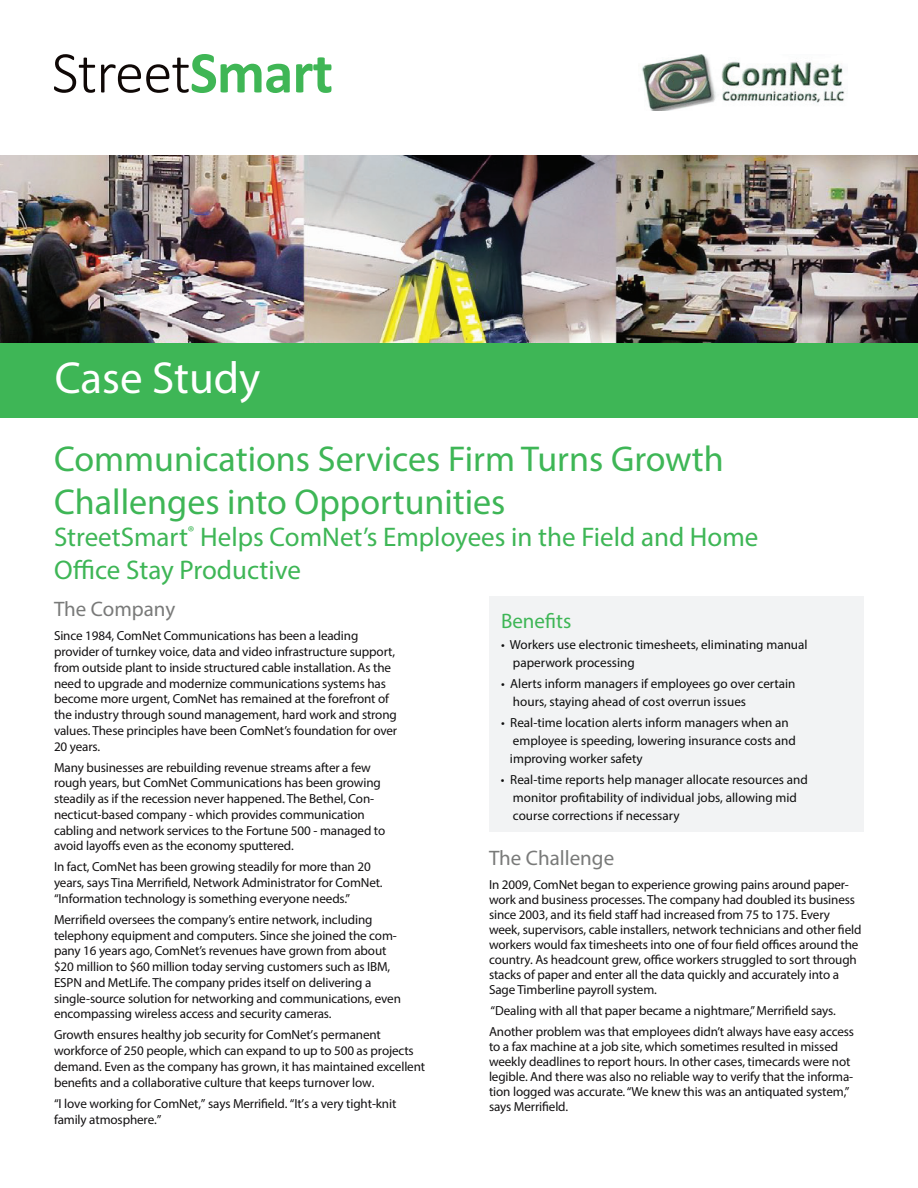
<style>
.page{position:relative;width:918px;height:1188px;background:#fff}
.page>*{position:absolute;margin:0;border:0;box-sizing:border-box;transform-origin:0 0}
.t1{font:45px "Myriad Pro";color:#fff}
.t2{font:36px "Myriad Pro";color:#3eb656}
.t3{font:27px/32.4px "Myriad Pro";color:#3eb656}
.t4{font:21px "Myriad Pro";color:#797a79}
.t5{font:21px "Myriad Pro";color:#3eb656}
.t6{font:13.2px/15.8px "Myriad Pro";letter-spacing:-.01em;color:#131112}
.Bullet_Second_Line{font:13.2px "Myriad Pro";color:#0d0d0d}
.Benefits_Bullet_Firs{font:13.2px "Myriad Pro";color:#0d0d0d}
</style>
<div class="page">
<div style="left:1px;top:343px;width:917px;height:75px;background:#3eb656"></div>
<img style="left:0;top:155px;width:917px;height:188px">
<div style="left:489px;top:596px;width:375px;height:236px;background:#f2f3f4"></div>
<svg style="left:54px;top:54px;width:41px;height:39px"></svg>
<svg style="left:101px;top:54px;width:189px;height:39px"></svg>
<svg style="left:296px;top:57px;width:36px;height:36px"></svg>
<img style="left:641px;top:54px;width:204px;height:57px">
<p class="t1" style="left:55px;top:350px;width:207px">Case Study</p>
<p class="t2" style="left:54px;top:436px;width:671px">Communications Services Firm Turns Growth</p>
<p class="t2" style="left:54px;top:480px;width:453px">Challenges into Opportunities</p>
<p class="t3" style="left:54px;top:521px;width:706px">StreetSmart<sup>®</sup> Helps ComNet’s Employees in the Field and Home<br>Office Stay Productive</p>
<p class="t4" style="left:54px;top:596px;width:123px">The Company</p>
<p class="t6" style="left:54px;top:628px;width:345px">Since 1984, ComNet Communications has been a leading provider of turnkey voice, data and video infrastructure support, from outside plant to inside structured cable installation. As the need to upgrade and modernize communications systems has become more urgent, ComNet has remained at the forefront of the industry through sound management, hard work and strong values. These principles have been ComNet’s foundation for over 20 years.</p>
<p class="t6" style="left:54px;top:759px;width:333px">Many businesses are rebuilding revenue streams after a few rough years, but ComNet Communications has been growing steadily as if the recession never happened. The Bethel, Con&shy;necticut-based company - which provides communication cabling and network services to the Fortune 500 - managed to avoid layoffs even as the economy sputtered.</p>
<p class="t6" style="left:54px;top:859px;width:330px">In fact, ComNet has been growing steadily for more than 20 years, says Tina Merrifield, Network Administrator for ComNet. “Information technology is something everyone needs.”</p>
<p class="t6" style="left:54px;top:911px;width:349px">Merrifield oversees the company’s entire network, including telephony equipment and computers. Since she joined the com&shy;pany 16 years ago, ComNet’s revenues have grown from about $20 million to $60 million today serving customers such as IBM, ESPN and MetLife. The company prides itself on delivering a single-source solution for networking and communications, even encompassing wireless access and security cameras.</p>
<p class="t6" style="left:54px;top:1027px;width:373px">Growth ensures healthy job security for ComNet’s permanent workforce of 250 people, which can expand to up to 500 as projects demand. Even as the company has grown, it has maintained excellent benefits and a collaborative culture that keeps turnover low.</p>
<p class="t6" style="left:54px;top:1096px;width:344px">“I love working for ComNet,” says Merrifield. “It’s a very tight-knit family atmosphere.”</p>
<p class="t5" style="left:501px;top:608px;width:72px">Benefits</p>
<p class="Bullet_Second_Line" style="left:501px;top:636px;width:308px">• Workers use electronic timesheets, eliminating manual</p>
<p class="Bullet_Second_Line" style="left:513px;top:654px;width:123px">paperwork processing</p>
<p class="Benefits_Bullet_Firs" style="left:501px;top:675px;width:296px">• Alerts inform managers if employees go over certain</p>
<p class="Bullet_Second_Line" style="left:513px;top:693px;width:235px">hours, staying ahead of cost overrun issues</p>
<p class="Benefits_Bullet_Firs" style="left:501px;top:714px;width:289px">• Real-time location alerts inform managers when an</p>
<p class="Bullet_Second_Line" style="left:513px;top:732px;width:284px">employee is speeding, lowering insurance costs and</p>
<p class="Bullet_Second_Line" style="left:510px;top:750px;width:134px">improving worker safety</p>
<p class="Benefits_Bullet_Firs" style="left:501px;top:771px;width:308px">• Real-time reports help manager allocate resources and</p>
<p class="Bullet_Second_Line" style="left:513px;top:789px;width:286px">monitor profitability of individual jobs, allowing mid</p>
<p class="Bullet_Second_Line" style="left:513px;top:807px;width:168px">course corrections if necessary</p>
<p class="t4" style="left:489px;top:845px;width:127px">The Challenge</p>
<p class="t6" style="left:489px;top:877px;width:374px;line-height:15px">In 2009, ComNet began to experience growing pains around paper&shy;work and business processes. The company had doubled its business since 2003, and its field staff had increased from 75 to 175. Every week, supervisors, cable installers, network technicians and other field workers would fax timesheets into one of four field offices around the country. As headcount grew, office workers struggled to sort through stacks of paper and enter all the data quickly and accurately into a Sage Timberline payroll system.</p>
<p class="t6" style="left:491px;top:1002px;width:347px">“Dealing with all that paper became a nightmare,” Merrifield says.</p>
<p class="t6" style="left:489px;top:1024px;width:367px;line-height:15px">Another problem was that employees didn’t always have easy access to a fax machine at a job site, which sometimes resulted in missed weekly deadlines to report hours. In other cases, timecards were not legible. And there was also no reliable way to verify that the informa&shy;tion logged was accurate. “We knew this was an antiquated system,” says Merrifield.</p>
</div>
